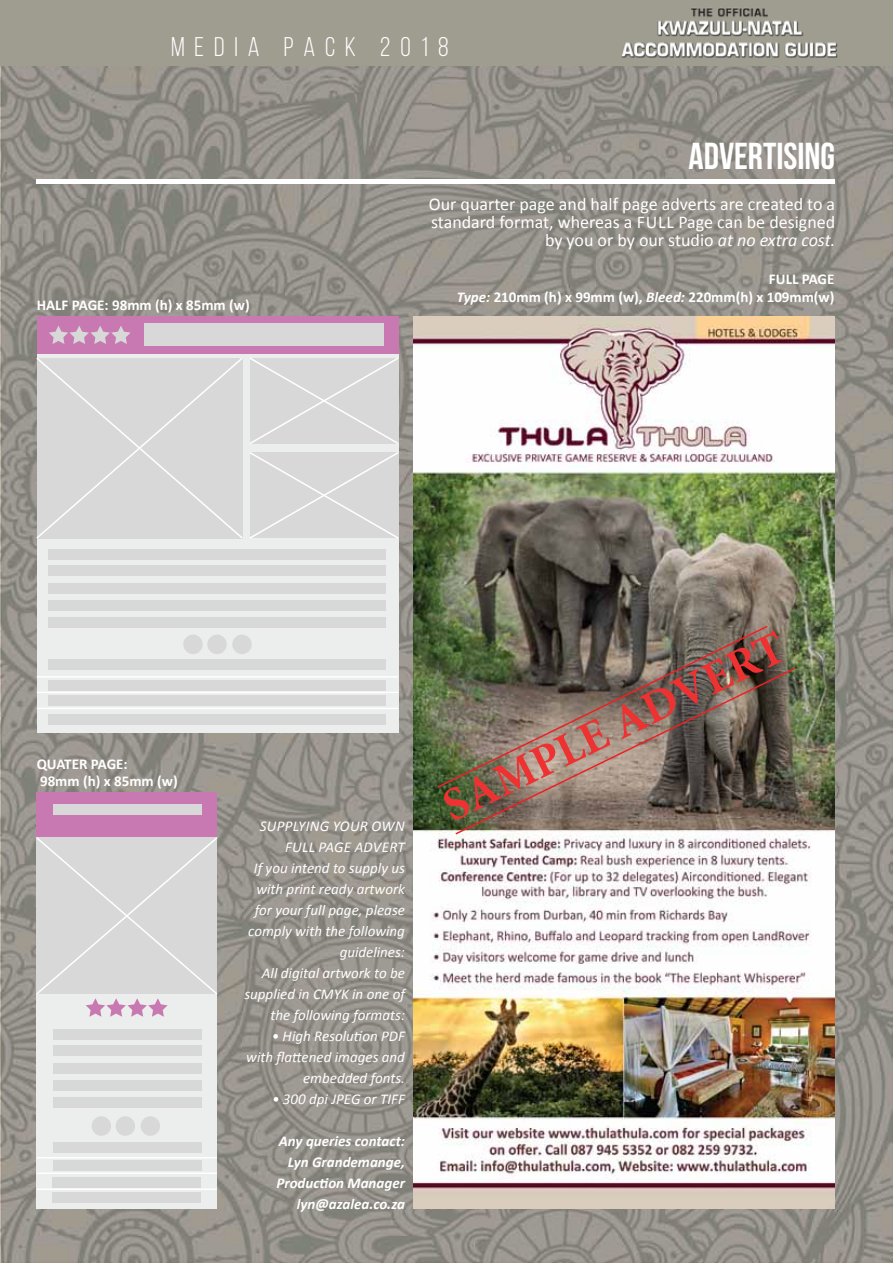
<style>
.page{position:relative;width:893px;height:1263px;background:#fff}
.page>*{position:absolute;margin:0;border:0;box-sizing:border-box;transform-origin:0 0}
.t1{font:700 46.5px "Minion Pro";color:#ee3131}
.t2{font:700 37.5px "Bebas Neue";color:#fff}
.t3{font:27px "Bebas Neue";letter-spacing:.37em;color:#fff}
.t4{font:18px/18px "Calibri";color:#fff;text-align:right}
.t5{font:italic 15px/21px "Calibri";color:#fff;text-align:right}
.t6{font:700 15px/18px "Calibri";color:#fff;text-align:right}
.t7{font:italic 700 15px/21px "Calibri";color:#fff;text-align:right}
.t8{font:italic 15px/21px "Calibri";letter-spacing:.02em;color:#fff}
.s1{font-style:italic}
</style>
<div class="page">
<img style="left:0;top:0;width:893px;height:1263px">
<div style="left:0;top:1px;width:892px;height:65px;background:#9f9d90"></div>
<img style="left:595px;top:0;width:268px;height:365px">
<hr style="left:36px;top:179px;width:799px;height:4px;background:#fff">
<div style="left:37px;top:316px;width:361px;height:417px;background:#eceded"></div>
<div style="left:37px;top:316px;width:361px;height:38px;background:#c979b2"></div>
<svg style="left:35px;top:356px;width:365px;height:184px;background:#d9d9d9"></svg>
<svg style="left:49px;top:326px;width:82px;height:18px"></svg>
<div style="left:145px;top:324px;width:239px;height:22px;background:#d8d8d8"></div>
<div style="left:48px;top:549px;width:338px;height:10px;background:#d8d8d8"></div>
<div style="left:48px;top:565px;width:338px;height:11px;background:#d8d8d8"></div>
<div style="left:48px;top:583px;width:338px;height:11px;background:#d8d8d8"></div>
<div style="left:48px;top:600px;width:338px;height:10px;background:#d8d8d8"></div>
<div style="left:48px;top:617px;width:338px;height:11px;background:#d8d8d8"></div>
<div style="left:48px;top:660px;width:338px;height:10px;background:#d8d8d8"></div>
<div style="left:48px;top:681px;width:338px;height:10px;background:#d8d8d8"></div>
<div style="left:48px;top:695px;width:338px;height:11px;background:#d8d8d8"></div>
<div style="left:48px;top:714px;width:338px;height:11px;background:#d8d8d8"></div>
<div style="left:183px;top:635px;width:20px;height:19px;background:#d8d8d8;border-radius:50%"></div>
<div style="left:207px;top:635px;width:20px;height:19px;background:#d8d8d8;border-radius:50%"></div>
<div style="left:232px;top:635px;width:20px;height:19px;background:#d8d8d8;border-radius:50%"></div>
<hr style="left:37px;top:676px;width:361px;height:2px;background:#fff">
<hr style="left:37px;top:692px;width:361px;height:1px;background:#fff">
<hr style="left:37px;top:708px;width:361px;height:1px;background:#fff">
<img style="left:414px;top:316px;width:420px;height:893px">
<div style="left:37px;top:792px;width:180px;height:417px;background:#eceded"></div>
<div style="left:37px;top:792px;width:180px;height:46px;background:#c979b2"></div>
<svg style="left:35px;top:836px;width:184px;height:181px;background:#d7d5d6"></svg>
<div style="left:53px;top:1029px;width:148px;height:10px;background:#d8d8d8"></div>
<div style="left:53px;top:804px;width:148px;height:11px;background:#d8d8d8"></div>
<div style="left:53px;top:1045px;width:148px;height:11px;background:#d8d8d8"></div>
<div style="left:53px;top:1063px;width:148px;height:11px;background:#d8d8d8"></div>
<div style="left:53px;top:1080px;width:148px;height:10px;background:#d8d8d8"></div>
<div style="left:53px;top:1097px;width:148px;height:11px;background:#d8d8d8"></div>
<div style="left:53px;top:1142px;width:148px;height:11px;background:#d8d8d8"></div>
<div style="left:53px;top:1160px;width:148px;height:10px;background:#d8d8d8"></div>
<div style="left:53px;top:1177px;width:148px;height:10px;background:#d8d8d8"></div>
<div style="left:53px;top:1192px;width:148px;height:11px;background:#d8d8d8"></div>
<div style="left:92px;top:1116px;width:19px;height:20px;background:#d8d8d8;border-radius:50%"></div>
<div style="left:116px;top:1116px;width:19px;height:20px;background:#d8d8d8;border-radius:50%"></div>
<div style="left:141px;top:1116px;width:19px;height:20px;background:#d8d8d8;border-radius:50%"></div>
<hr style="left:37px;top:1157px;width:180px;height:1px;background:#fff">
<hr style="left:37px;top:1172px;width:180px;height:2px;background:#fff">
<hr style="left:37px;top:1188px;width:180px;height:2px;background:#fff">
<svg style="left:454px;top:667px;width:342px;height:169px;background:#7b7064"></svg>
<svg style="left:436px;top:624px;width:333px;height:165px;background:#716759"></svg>
<h3 class="t3" style="left:171px;top:32px;width:279px">MEDIA PACK 2018</h3>
<h2 class="t2" style="left:688px;top:136px;width:148px">ADVERTISING</h2>
<p class="t6" style="left:37px;top:296px;width:215px">HALF PAGE: 98mm (h) x 85mm (w)</p>
<p class="t4" style="left:429px;top:195px;width:408px">Our quarter page and half page adverts are created to a standard format, whereas a Full Page can be designed by you or by our studio <span class="s1">at no extra cost.</span></p>
<p class="t6" style="left:457px;top:270px;width:379px">FULL PAGE<br><span class="s1">Type:</span> 210mm (h) x 99mm (w), <span class="s1">Bleed:</span> 220mm(h) x 109mm(w)</p>
<p class="t6" style="left:37px;top:756px;width:142px;line-height:16.5px;text-align:left">QUATER PAGE:<br>98mm (h) x 85mm (w)</p>
<p class="t8" style="left:285px;top:815px;width:121px;text-indent:-25px">Supplying your own<br>FULL</p>
<p class="t5" style="left:244px;top:836px;width:162px">PAGE advert<br>If you intend to supply us with print ready artwork for your full page, please comply with the following guidelines:<br>All digital artwork to be supplied in CMYK in one of the following formats:</p>
<p class="t5" style="left:246px;top:1025px;width:160px">• High Resolution PDF with flattened images and embedded fonts.</p>
<p class="t5" style="left:272px;top:1088px;width:134px">• 300 dpi JPEG or TIFF</p>
<p class="t7" style="left:276px;top:1130px;width:130px">Any queries contact:<br>Lyn Grandemange,<br>Production Manager lyn@azalea.co.za</p>
<h1 class="t1" style="left:431px;top:779px;width:376px;rotate:-26deg">SAMPLE ADVERT</h1>
</div>
